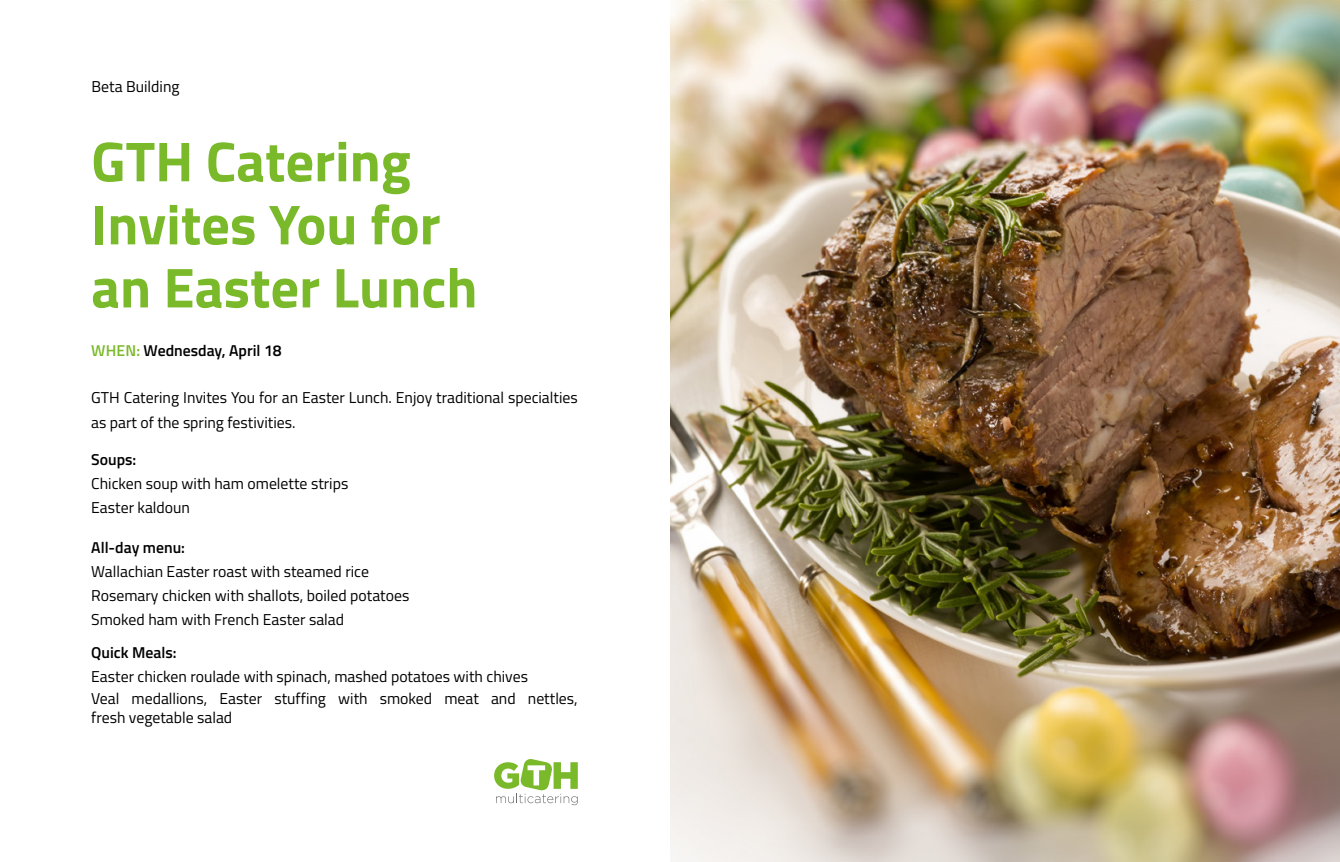
<style>
.page{position:relative;width:1340px;height:862px;background:#fff}
.page>*{position:absolute;margin:0;border:0;box-sizing:border-box;transform-origin:0 0}
.t1{font:700 56.25px/63px "Titillium Web";color:#7ab929}
.t2{font:15.75px/24.1px "Titillium Web";color:#000}
.t3{font:600 15.75px "Titillium Web";color:#000}
.s1{color:#7ab929}
</style>
<div class="page">
<img style="left:670px;top:0;width:669px;height:861px">
<svg style="left:494px;top:759px;width:84px;height:45px"></svg>
<p class="t2" style="left:92px;top:74px;width:89px">Beta Building</p>
<h1 class="t1" style="left:91px;top:127px;width:388px">GTH Catering<br>Invites You for an Easter Lunch</h1>
<p class="t3" style="left:91px;top:339px;width:192px"><span class="s1">WHEN:</span> Wednesday, April 18</p>
<p class="t2" style="left:91px;top:384px;width:488px;line-height:24.8px">GTH Catering Invites You for an Easter Lunch. Enjoy traditional specialties as part of the spring festivities.</p>
<p class="t3" style="left:91px;top:447px;width:47px">Soups:</p>
<p class="t2" style="left:91px;top:470px;width:259px">Chicken soup with ham omelette strips<br>Easter kaldoun</p>
<p class="t3" style="left:91px;top:535px;width:95px">All-day menu:</p>
<p class="t2" style="left:91px;top:558px;width:320px">Wallachian Easter roast with steamed rice<br>Rosemary chicken with shallots, boiled potatoes<br>Smoked ham with French Easter salad</p>
<p class="t3" style="left:91px;top:640px;width:87px">Quick Meals:</p>
<p class="t2" style="left:91px;top:664px;width:488px;line-height:21.8px">Easter chicken roulade with spinach, mashed potatoes with chives<br>Veal medallions, Easter stuffing with smoked meat and nettles,</p>
<p class="t2" style="left:91px;top:704px;width:142px">fresh vegetable salad</p>
</div>
